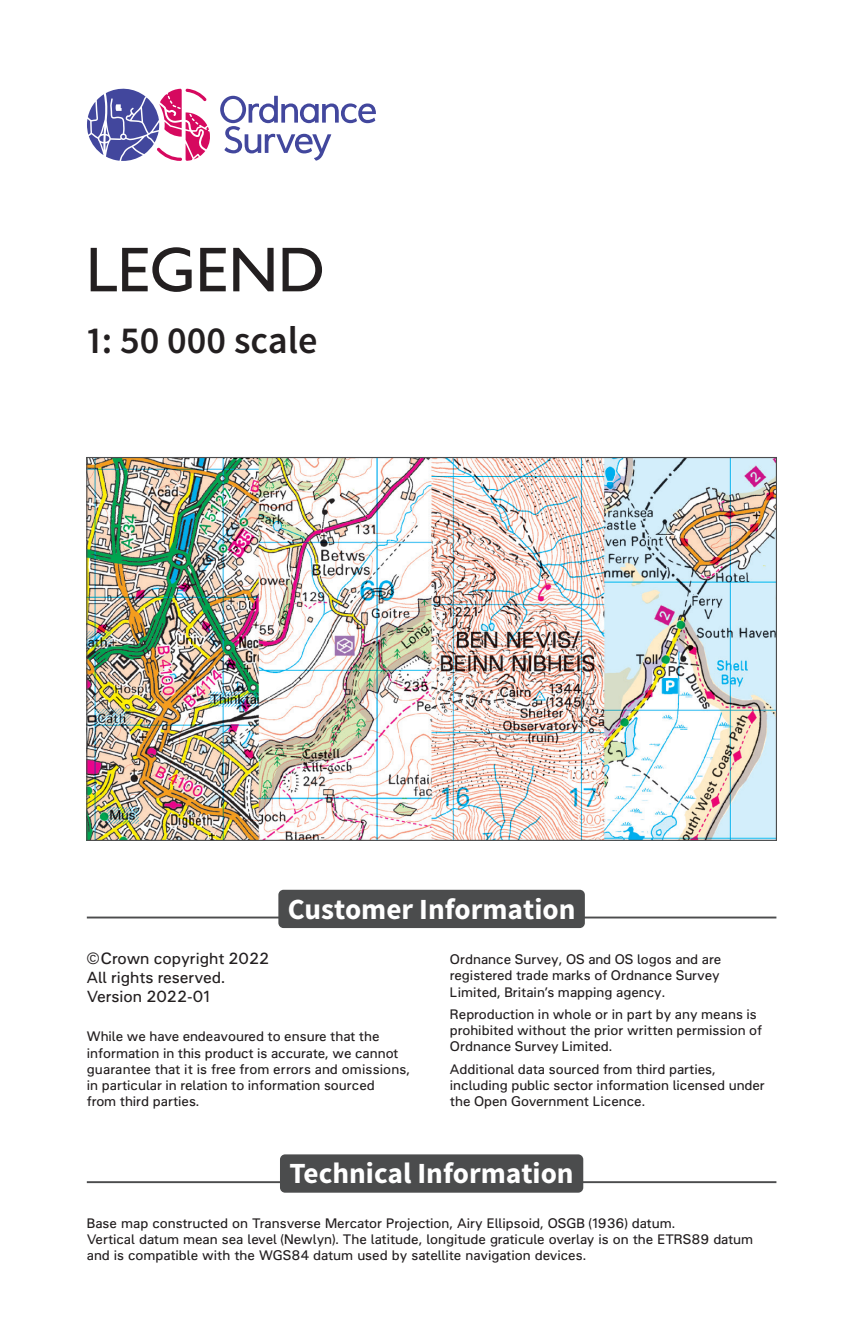
<style>
.page{position:relative;width:862px;height:1340px;background:#fff}
.page>*{position:absolute;margin:0;border:0;box-sizing:border-box;transform-origin:0 0}
.t1{font:63px "OS Gill Sans";color:#231f20}
.t2{font:600 38.25px "OS Source Sans Pro";color:#231f20}
.t3{font:700 29.25px "OS Source Sans Pro";color:#fff}
.t4{font:15.75px/19.1px "OS Univers";color:#231f20}
.t5{font:13.5px/16.2px "OS Univers";color:#231f20}
</style>
<div class="page">
<hr style="left:87px;top:916px;width:689px;height:2px;background:#4b4c4d">
<hr style="left:87px;top:1181px;width:689px;height:2px;background:#4b4c4d">
<div style="left:278px;top:889px;width:306px;height:39px;background:#4b4c4d;border-radius:5px"></div>
<div style="left:280px;top:1154px;width:303px;height:38px;background:#4b4c4d;border-radius:5px"></div>
<img style="left:88px;top:459px;width:686px;height:380px">
<svg style="left:87px;top:88px;width:123px;height:73px"></svg>
<svg style="left:220px;top:96px;width:156px;height:65px"></svg>
<h1 class="t1" style="left:87px;top:232px;width:239px">LEGEND</h1>
<h2 class="t2" style="left:87px;top:316px;width:232px">1: 50 000 scale</h2>
<h3 class="t3" style="left:288px;top:890px;width:289px">Customer Information</h3>
<p class="t4" style="left:87px;top:948px;width:184px">©Crown copyright 2022<br>All rights reserved.<br>Version 2022-01</p>
<p class="t5" style="left:87px;top:1028px;width:324px">While we have endeavoured to ensure that the information in this product is accurate, we cannot guarantee that it is free from errors and omissions, in particular in relation to information sourced<br>from third parties.</p>
<p class="t5" style="left:449px;top:951px;width:272px;text-align:justify">Ordnance Survey, OS and OS logos and are registered trade marks of Ordnance Survey Limited, Britain’s mapping agency.</p>
<p class="t5" style="left:449px;top:1006px;width:313px">Reproduction in whole or in part by any means is prohibited without the prior written permission of<br>Ordnance Survey Limited.</p>
<p class="t5" style="left:449px;top:1061px;width:316px">Additional data sourced from third parties, including public sector information licensed under the Open Government Licence.</p>
<h3 class="t3" style="left:289px;top:1154px;width:285px">Technical Information</h3>
<p class="t5" style="left:87px;top:1215px;width:667px">Base map constructed on Transverse Mercator Projection, Airy Ellipsoid, OSGB (1936) datum.<br>Vertical datum mean sea level (Newlyn). The latitude, longitude graticule overlay is on the ETRS89 datum and is compatible with the WGS84 datum used by satellite navigation devices.</p>
</div>
